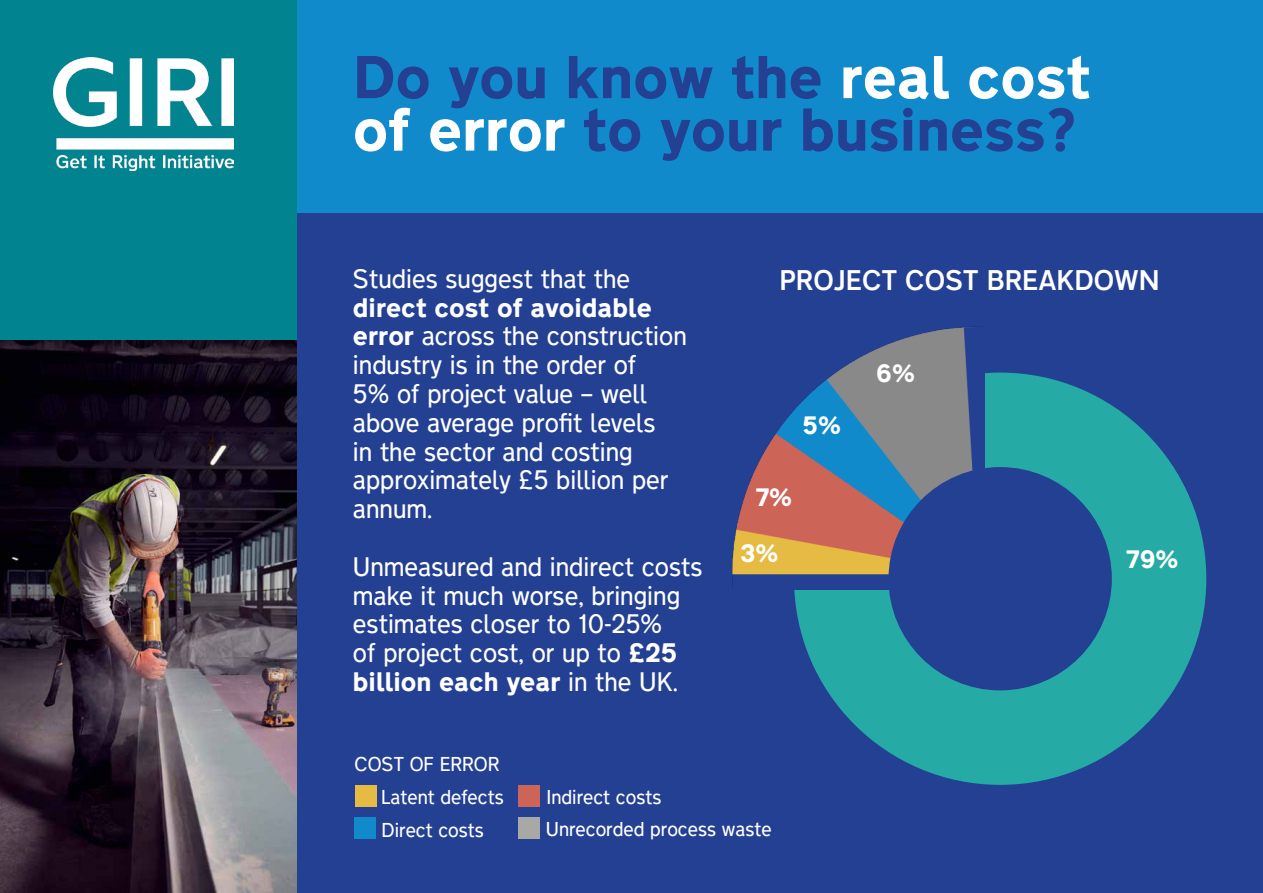
<style>
.page{position:relative;width:1263px;height:893px;background:#fff}
.page>*{position:absolute;margin:0;border:0;box-sizing:border-box;transform-origin:0 0}
.t1{font:800 54px/52.5px "Transport New";color:#234093}
.t2{font:500 25.5px "Transport New";color:#fff}
.t3{font:300 24px/28.8px "Transport New";color:#fff}
.t4{font:800 22.65px "Transport New";color:#fff}
.t5{font:300 18px "Transport New";color:#fff}
.s1{color:#fff}
.s2{font-weight:800}
</style>
<div class="page">
<div style="left:0;top:1px;width:297px;height:339px;background:#028390"></div>
<img style="left:0;top:340px;width:297px;height:553px">
<div style="left:297px;top:213px;width:966px;height:680px;background:#234093"></div>
<img style="left:54px;top:58px;width:179px;height:112px">
<div style="left:297px;top:0;width:966px;height:213px;background:#118acb"></div>
<div style="left:794px;top:373px;width:412px;height:412px;background:#26aaa5;border-radius:50%"></div>
<img style="left:732px;top:326px;width:252px;height:264px">
<div style="left:888px;top:467px;width:224px;height:223px;background:#234093;border-radius:50%"></div>
<div style="left:355px;top:786px;width:21px;height:21px;background:#e6bb44"></div>
<div style="left:519px;top:786px;width:21px;height:21px;background:#cd6458"></div>
<div style="left:354px;top:818px;width:21px;height:21px;background:#118acb"></div>
<div style="left:518px;top:817px;width:21px;height:22px;background:#a8a8a7"></div>
<h1 class="t1" style="left:353px;top:48px;width:739px">Do you know the <span class="s1">real cost of error</span> to your business?</h1>
<p class="t3" style="left:353px;top:263px;width:279px">Studies suggest that the</p>
<p class="t3" style="left:353px;top:292px;width:335px"><span class="s2">direct cost of avoidable error</span> across the construction industry is in the order of<br>5% of project value – well above average profit levels<br>in the sector and costing approximately £5 billion per annum.</p>
<p class="t3" style="left:353px;top:551px;width:351px">Unmeasured and indirect costs make it much worse, bringing estimates closer to 10-25%<br>of project cost, or up to <span class="s2">£25 billion each year</span> in the UK.</p>
<p class="t5" style="left:355px;top:750px;width:146px">COST OF ERROR</p>
<p class="t2" style="left:779px;top:260px;width:382px">PROJECT COST BREAKDOWN</p>
<p class="t4" style="left:803px;top:407px;width:40px">5%</p>
<p class="t4" style="left:756px;top:479px;width:38px">7%</p>
<p class="t4" style="left:740px;top:535px;width:40px">3%</p>
<p class="t4" style="left:876px;top:355px;width:40px">6%</p>
<p class="t4" style="left:1126px;top:541px;width:54px">79%</p>
<p class="t5" style="left:381px;top:784px;width:124px">Latent defects</p>
<p class="t5" style="left:546px;top:784px;width:117px">Indirect costs</p>
<p class="t5" style="left:382px;top:816px;width:104px">Direct costs</p>
<p class="t5" style="left:546px;top:816px;width:227px">Unrecorded process waste</p>
</div>
